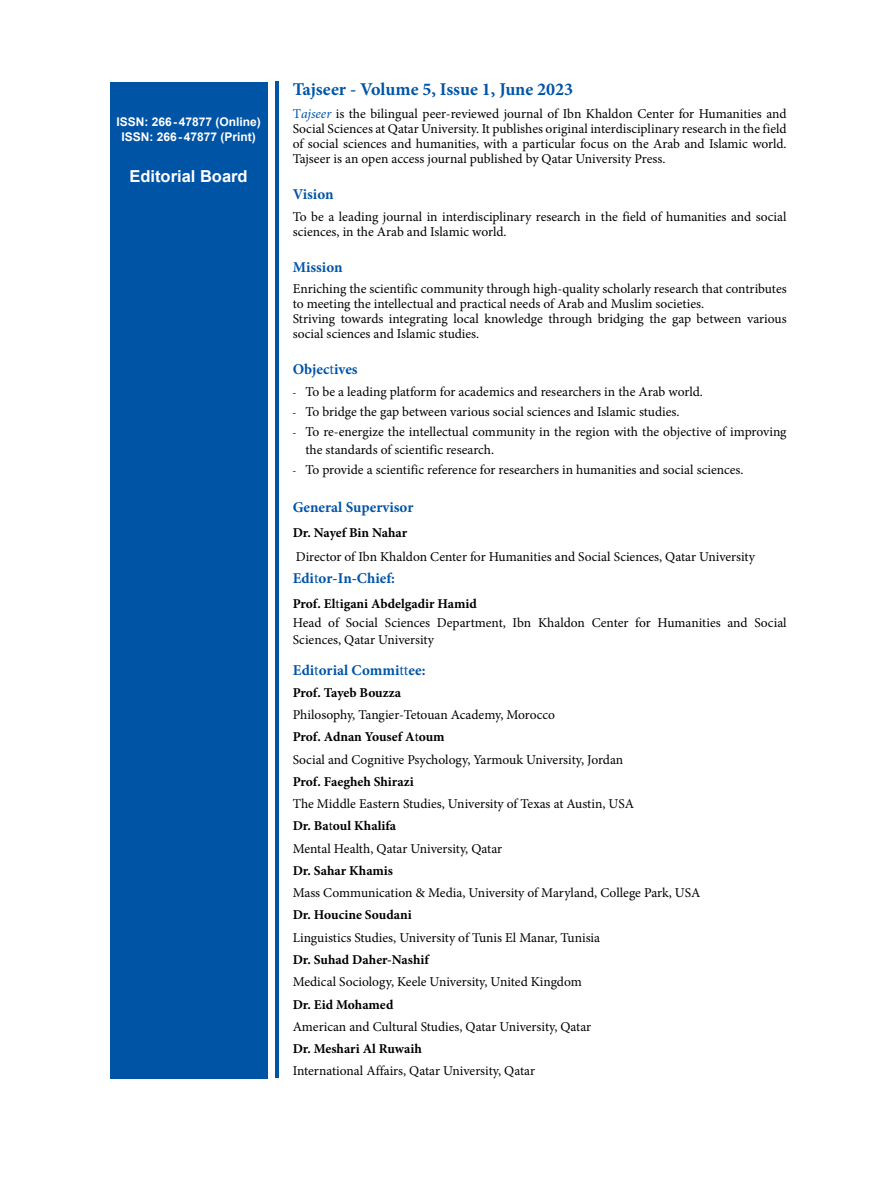
<style>
.page{position:relative;width:893px;height:1191px;background:#fff}
.page>*{position:absolute;margin:0;border:0;box-sizing:border-box;transform-origin:0 0}
.المتن{font:700 18px "Minion Pro";color:#0054a6}
.t1{font:700 16.5px "Arial";color:#fff}
.المتن-2{font:700 15px "Minion Pro";color:#0054a6}
.المتن-3{font:13.5px/15px "Minion Pro";color:#000}
.المتن-4{font:700 13.5px "Minion Pro";color:#000}
.t2{font:700 12px "Arial";color:#fff}
.s1{color:#0054a6}
.s2{font-style:italic;color:#0054a6}
.s3{font-weight:400}
.s4{font-family:"Sakkal Majalla"}
</style>
<div class="page">
<hr style="left:276px;top:82px;width:3px;height:996px;background:#0054a6">
<div style="left:111px;top:82px;width:157px;height:996px;background:#0054a6"></div>
<p class="t2" style="left:116px;top:114px;width:146px">ISSN: 266 - 47877 (Online)</p>
<p class="t2" style="left:121px;top:128px;width:136px">ISSN: 266 - 47877 (Print)</p>
<p class="t1" style="left:129px;top:165px;width:120px">Editorial Board</p>
<p class="المتن" style="left:293px;top:76px;width:282px">Tajseer - Volume 5, Issue 1, June 2023</p>
<p class="المتن-3" style="left:293px;top:106px;width:495px;text-align:justify"><span class="s1">T</span><span class="s2">ajseer</span> is the bilingual peer-reviewed journal of Ibn Khaldon Center for Humanities and Social Sciences at Qatar University. It publishes original interdisciplinary research in the field of social sciences and humanities, with a particular focus on the Arab and Islamic world.<br>Tajseer is an open access journal published by Qatar University Press.</p>
<p class="المتن-2" style="left:293px;top:183px;width:42px">Vision</p>
<p class="المتن-3" style="left:293px;top:209px;width:495px">To be a leading journal in interdisciplinary research in the field of humanities and social sciences, in the Arab and Islamic world.</p>
<p class="المتن-2" style="left:293px;top:256px;width:51px">Mission</p>
<p class="المتن-3" style="left:293px;top:281px;width:495px">Enriching the scientific community through high-quality scholarly research that contributes to meeting the intellectual and practical needs of Arab and Muslim societies.</p>
<p class="المتن-3" style="left:293px;top:311px;width:495px">Striving towards integrating local knowledge through bridging the gap between various social sciences and Islamic studies.</p>
<p class="المتن-2" style="left:293px;top:359px;width:66px">Objec<span class="s3">t</span>ives</p>
<p class="المتن-3" style="left:293px;top:384px;width:412px"><span class="s4">-</span> To be a leading platform for academics and researchers in the Arab world.</p>
<p class="المتن-3" style="left:293px;top:404px;width:388px"><span class="s4">-</span> To bridge the gap between various social sciences and Islamic studies.</p>
<p class="المتن-3" style="left:305px;top:423px;width:483px;line-height:18px;text-indent:-13px"><span class="s4">-</span> To re-energize the intellectual community in the region with the objective of improving the standards of scientific research.</p>
<p class="المتن-3" style="left:293px;top:462px;width:452px"><span class="s4">-</span> To provide a scientific reference for researchers in humanities and social sciences.</p>
<p class="المتن-2" style="left:293px;top:496px;width:122px">General Supervisor</p>
<p class="المتن-4" style="left:293px;top:523px;width:116px">Dr. Nayef Bin Nahar</p>
<p class="المتن-3" style="left:296px;top:549px;width:461px">Director of Ibn Khaldon Center for Humanities and Social Sciences, Qatar University</p>
<p class="المتن-2" style="left:293px;top:568px;width:104px">Edi<span class="s3">t</span>or-In-Chief:</p>
<p class="المتن-4" style="left:293px;top:594px;width:186px">Prof. El<span class="s3">t</span>igani Abdelgadir Hamid</p>
<p class="المتن-3" style="left:293px;top:615px;width:495px;line-height:16.5px">Head of Social Sciences Department, Ibn Khaldon Center for Humanities and Social<br>Sciences, Qatar University</p>
<p class="المتن-2" style="left:293px;top:659px;width:134px">Edi<span class="s3">t</span>orial Commi<span class="s3">tt</span>ee:</p>
<p class="المتن-4" style="left:293px;top:683px;width:110px">Prof. Tayeb Bouzza</p>
<p class="المتن-3" style="left:293px;top:707px;width:264px">Philosophy, Tangier-Tetouan Academy, Morocco</p>
<p class="المتن-4" style="left:293px;top:727px;width:153px">Prof. Adnan Yousef A<span class="s3">t</span>oum</p>
<p class="المتن-3" style="left:293px;top:752px;width:332px">Social and Cognitive Psychology, Yarmouk University, Jordan</p>
<p class="المتن-4" style="left:293px;top:772px;width:123px">Prof. Faegheh Shirazi</p>
<p class="المتن-3" style="left:293px;top:796px;width:343px">The Middle Eastern Studies, University of Texas at Austin, USA</p>
<p class="المتن-4" style="left:293px;top:816px;width:105px">Dr. Ba<span class="s3">t</span>oul Khalifa</p>
<p class="المتن-3" style="left:293px;top:841px;width:211px">Mental Health, Qatar University, Qatar</p>
<p class="المتن-4" style="left:293px;top:861px;width:102px">Dr. Sahar Khamis</p>
<p class="المتن-3" style="left:293px;top:885px;width:409px">Mass Communication &amp; Media, University of Maryland, College Park, USA</p>
<p class="المتن-4" style="left:293px;top:905px;width:121px">Dr. Houcine Soudani</p>
<p class="المتن-3" style="left:293px;top:930px;width:309px">Linguistics Studies, University of Tunis El Manar, Tunisia</p>
<p class="المتن-4" style="left:293px;top:950px;width:138px">Dr. Suhad Daher-Nashif</p>
<p class="المتن-3" style="left:293px;top:974px;width:291px">Medical Sociology, Keele University, United Kingdom</p>
<p class="المتن-4" style="left:293px;top:994px;width:102px">Dr. Eid Mohamed</p>
<p class="المتن-3" style="left:293px;top:1019px;width:300px">American and Cultural Studies, Qatar University, Qatar</p>
<p class="المتن-4" style="left:293px;top:1039px;width:131px">Dr. Meshari Al Ruwaih</p>
<p class="المتن-3" style="left:293px;top:1063px;width:244px">International Affairs, Qatar University, Qatar</p>
</div>
